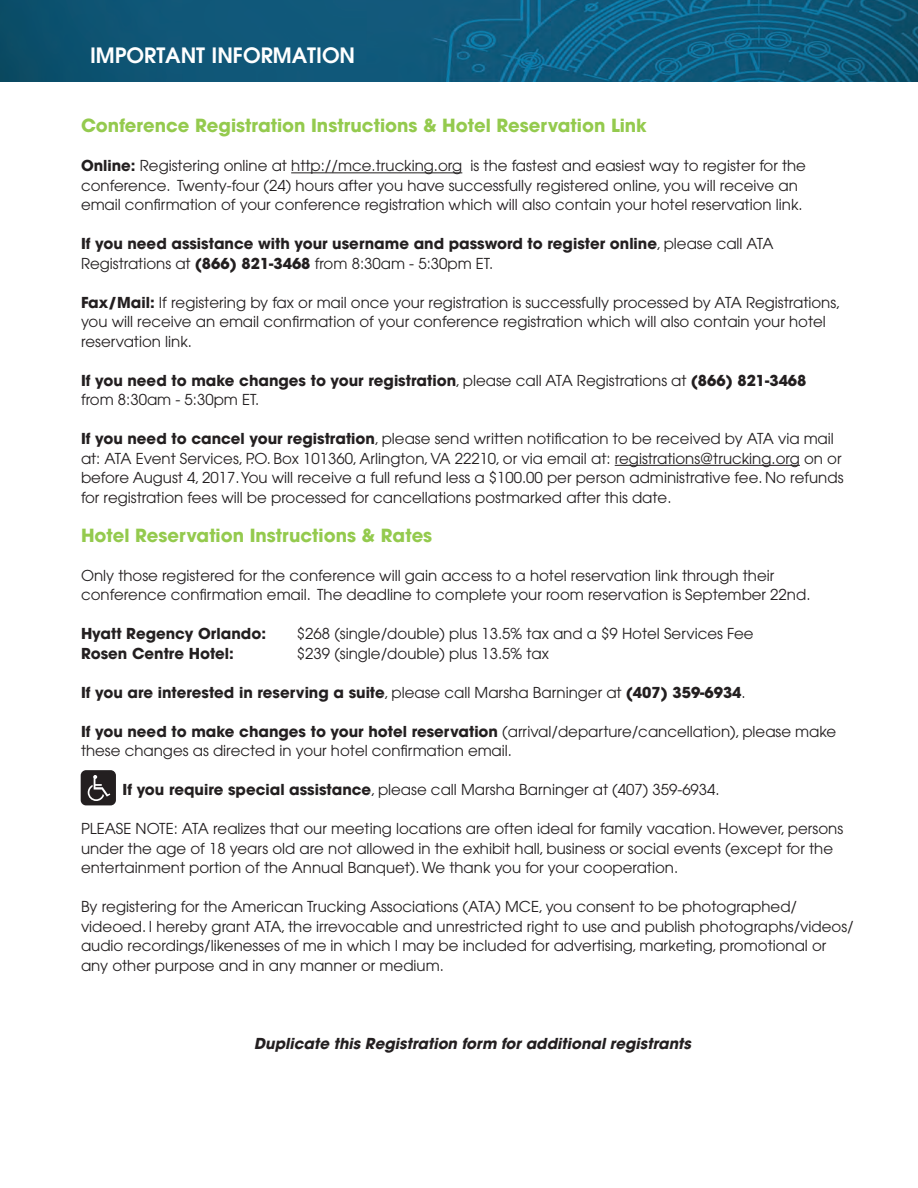
<style>
.page{position:relative;width:918px;height:1188px;background:#fff}
.page>*{position:absolute;margin:0;border:0;box-sizing:border-box;transform-origin:0 0}
.table4{font:600 21px "Avant Garde";color:#fff}
.t1{font:700 18px "Avant Garde";color:#94ca4e}
.t2{font:15px/19.5px "Avant Garde";color:#231f20}
.t3{font:700 15px/19.5px "Avant Garde";color:#231f20}
.t4{font:italic 700 15px "Avant Garde";color:#231f20}
.s1{font-weight:700}
.s2{font-weight:400}
</style>
<div class="page">
<img style="left:0;top:0;width:918px;height:82px">
<hr style="left:291px;top:172px;width:171px;height:1px;background:#231f20">
<hr style="left:615px;top:465px;width:185px;height:1px;background:#231f20">
<div style="left:81px;top:770px;width:35px;height:35px;background:#231f20;border-radius:5px"></div>
<svg style="left:88px;top:775px;width:22px;height:26px"></svg>
<p class="table4" style="left:90px;top:42px;width:267px">IMPORTANT INFORMATION</p>
<p class="t1" style="left:81px;top:114px;width:567px">Conference Registration Instructions &amp; Hotel Reservation Link</p>
<p class="t2" style="left:81px;top:156px;width:727px"><span class="s1">Online:</span> Registering online at http://mce.trucking.org is the fastest and easiest way to register for the conference. Twenty-four (24) hours after you have successfully registered online, you will receive an email confirmation of your conference registration which will also contain your hotel reservation link.</p>
<p class="t3" style="left:81px;top:234px;width:694px">If you need assistance with your username and password to register online<span class="s2">, please call ATA<br>Registrations at</span> (866) 821-3468 <span class="s2">from 8:30am - 5:30pm ET.</span></p>
<p class="t2" style="left:81px;top:293px;width:761px"><span class="s1">Fax/Mail:</span> If registering by fax or mail once your registration is successfully processed by ATA Registrations, you will receive an email confirmation of your conference registration which will also contain your hotel reservation link.</p>
<p class="t3" style="left:81px;top:371px;width:727px">If you need to make changes to your registration<span class="s2">, please call ATA Registrations at</span> (866) 821-3468 <span class="s2">from 8:30am - 5:30pm ET.</span></p>
<p class="t2" style="left:81px;top:429px;width:764px"><span class="s1">If you need to cancel your registration</span>, please send written notification to be received by ATA via mail at: ATA Event Services, P.O. Box 101360, Arlington, VA 22210, or via email at: registrations@trucking.org on or before August 4, 2017. You will receive a full refund less a $100.00 per person administrative fee. No refunds for registration fees will be processed for cancellations postmarked after this date.</p>
<p class="t1" style="left:81px;top:524px;width:353px">Hotel Reservation Instructions &amp; Rates</p>
<p class="t2" style="left:81px;top:566px;width:731px">Only those registered for the conference will gain access to a hotel reservation link through their conference confirmation email. The deadline to complete your room reservation is September 22nd.</p>
<p class="t3" style="left:81px;top:624px;width:187px">Hyatt Regency Orlando:</p>
<p class="t2" style="left:297px;top:624px;width:458px">$268 (single/double) plus 13.5% tax and a $9 Hotel Services Fee</p>
<p class="t3" style="left:81px;top:644px;width:154px">Rosen Centre Hotel:</p>
<p class="t2" style="left:297px;top:644px;width:253px">$239 (single/double) plus 13.5% tax</p>
<p class="t3" style="left:81px;top:683px;width:666px">If you are interested in reserving a suite<span class="s2">, please call Marsha Barninger at</span> (407) 359-6934<span class="s2">.</span></p>
<p class="t2" style="left:81px;top:722px;width:757px"><span class="s1">If you need to make changes to your hotel reservation</span> (arrival/departure/cancellation), please make these changes as directed in your hotel confirmation email.</p>
<p class="t2" style="left:123px;top:780px;width:599px"><span class="s1">If you require special assistance</span>, please call Marsha Barninger at (407) 359-6934.</p>
<p class="t2" style="left:81px;top:819px;width:764px">PLEASE NOTE: ATA realizes that our meeting locations are often ideal for family vacation. However, persons under the age of 18 years old are not allowed in the exhibit hall, business or social events (except for the entertainment portion of the Annual Banquet). We thank you for your cooperation.</p>
<p class="t2" style="left:81px;top:897px;width:774px">By registering for the American Trucking Associations (ATA) MCE, you consent to be photographed/ videoed. I hereby grant ATA, the irrevocable and unrestricted right to use and publish photographs/videos/ audio recordings/likenesses of me in which I may be included for advertising, marketing, promotional or any other purpose and in any manner or medium.</p>
<p class="t4" style="left:254px;top:1034px;width:438px">Duplicate this Registration form for additional registrants</p>
</div>
